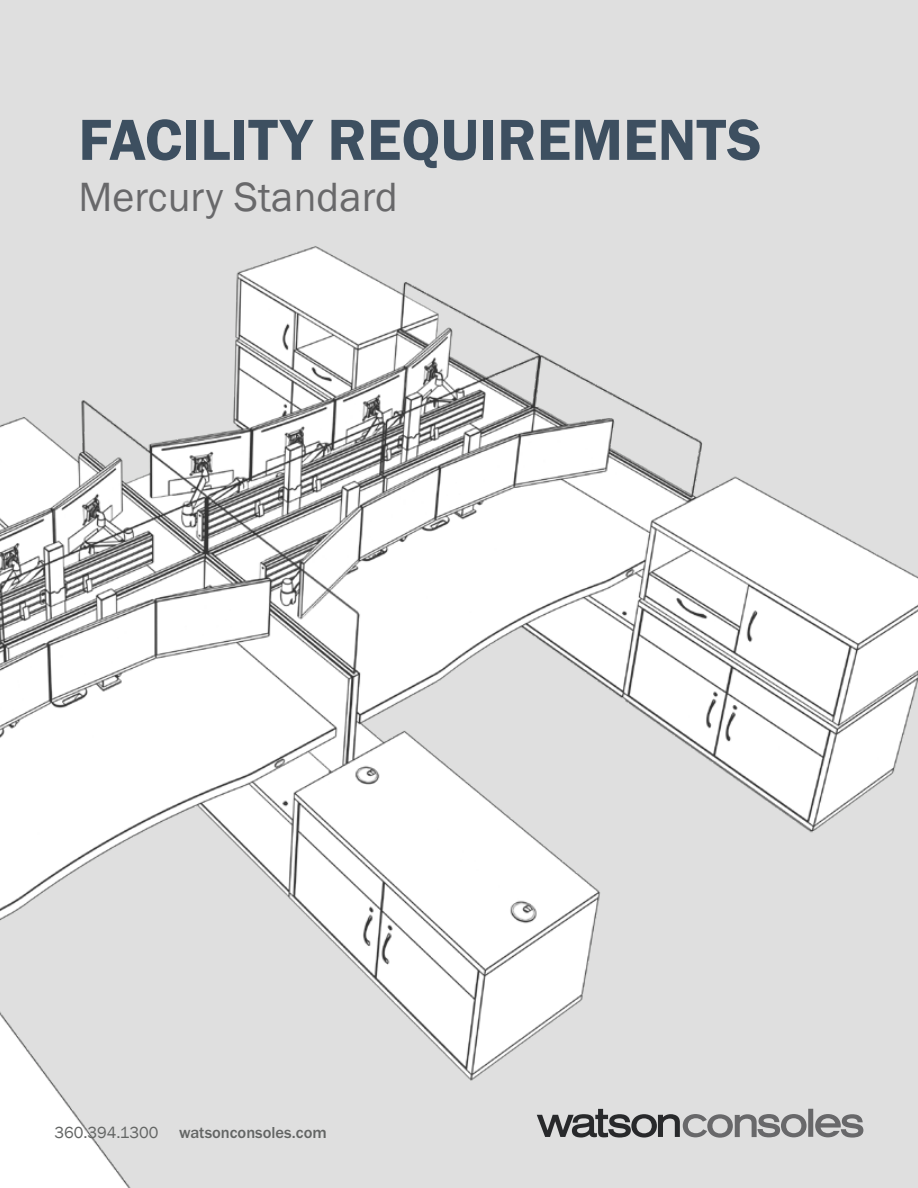
<style>
.page{position:relative;width:918px;height:1188px;background:#dfdfdf}
.page>*{position:absolute;margin:0;border:0;box-sizing:border-box;transform-origin:0 0}
.t1{font:600 60px "Franklin Gothic";letter-spacing:.005em;color:#3d4f60}
.t2{font:42px "Franklin Gothic";letter-spacing:.005em;color:#68686a}
.t3{font:500 16.5px "Franklin Gothic URW";color:#636564}
.t4{font:16.5px "Franklin Gothic";color:#636564}
</style>
<div class="page">
<img style="left:0;top:246px;width:918px;height:942px">
<svg style="left:537px;top:1109px;width:326px;height:29px"></svg>
<p class="t1" style="left:78px;top:103px;width:685px">FACILITY REQUIREMENTS</p>
<p class="t2" style="left:78px;top:170px;width:321px">Mercury Standard</p>
<p class="t4" style="left:54px;top:1123px;width:106px">360.394.1300</p>
<p class="t3" style="left:179px;top:1123px;width:149px">watsonconsoles.com</p>
</div>
